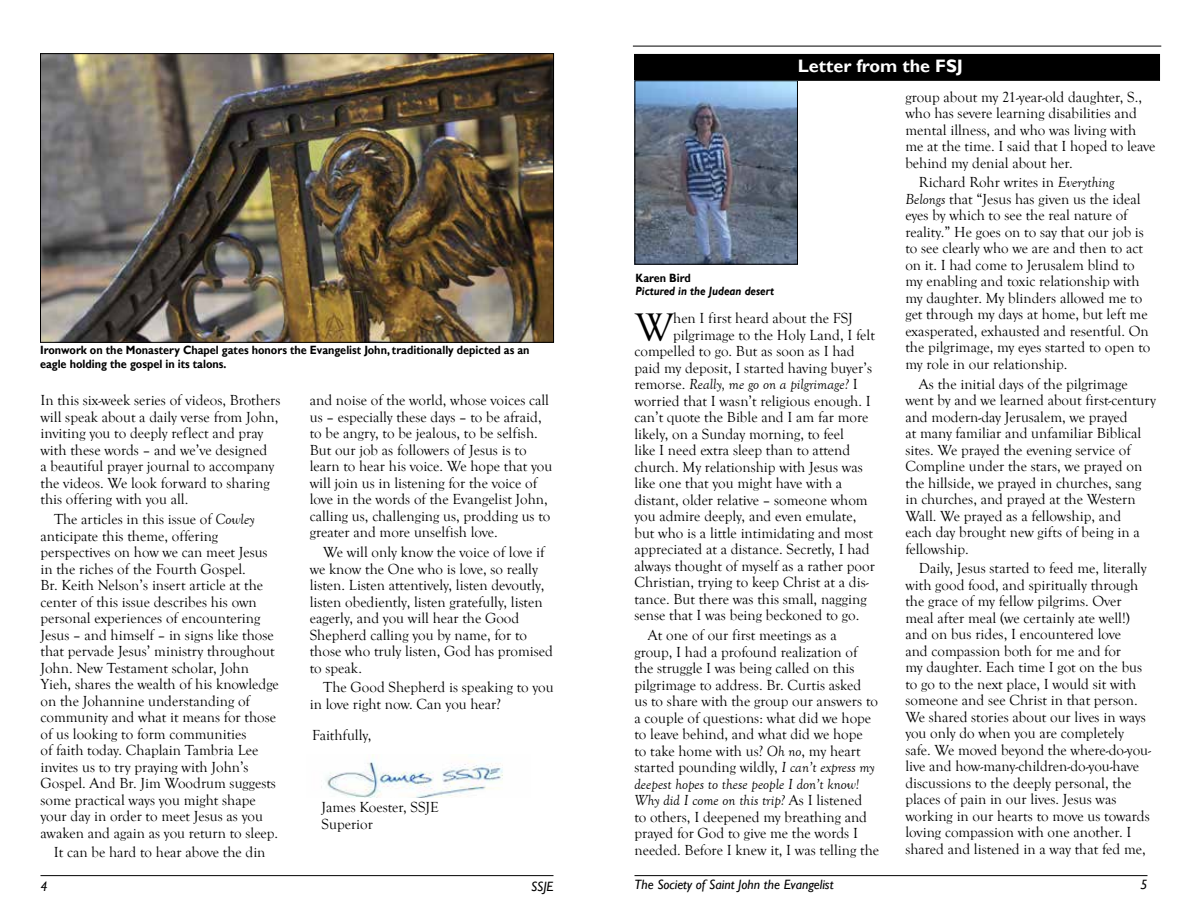
<style>
.page{position:relative;width:1188px;height:918px;background:#fff}
.page>*{position:absolute;margin:0;border:0;box-sizing:border-box;transform-origin:0 0}
.t1{font:39.45px "Goudy Old Style T";color:#000}
.t2{font:700 18px "Gill Sans";color:#fff}
.t3{font:15px/16.5px "Goudy Old Style T";color:#000}
.t4{font:italic 15px "Goudy Old Style T";color:#000}
.t5{font:italic 13.5px "Gill Sans";color:#000}
.t6{font:700 12px/13.5px "Gill Sans";color:#000;scale:.91 1}
.t7{font:italic 700 12px "Gill Sans";color:#000;scale:.91 1}
.s1{font-style:italic}
.s2{font-style:normal}
</style>
<div class="page">
<hr style="left:634px;top:875px;width:514px;height:1px;background:#000">
<hr style="left:40px;top:875px;width:514px;height:1px;background:#000">
<img style="left:321px;top:755px;width:182px;height:42px">
<hr style="left:633px;top:46px;width:528px;height:1px;background:#000">
<div style="left:635px;top:54px;width:525px;height:26px;background:#000"></div>
<div style="left:634px;top:54px;width:526px;height:27px;border:1px solid #000"></div>
<img style="left:636px;top:82px;width:160px;height:181px">
<div style="left:634px;top:80px;width:164px;height:185px;border:1px solid #000"></div>
<img style="left:42px;top:55px;width:510px;height:286px">
<div style="left:40px;top:53px;width:514px;height:290px;border:1px solid #000"></div>
<p class="t6" style="left:40px;top:344px;width:539px">Ironwork on the Monastery Chapel gates honors the Evangelist John, traditionally depicted as an eagle holding the gospel in its talons.</p>
<p class="t3" style="left:40px;top:393px;width:242px">In this six-week series of videos, Brothers will speak about a daily verse from John, inviting you to deeply reflect and pray with these words – and we’ve designed<br>a beautiful prayer journal to accompany the videos. We look forward to sharing this offering with you all.</p>
<p class="t3" style="left:40px;top:511px;width:240px;text-indent:14px">The articles in this issue of <span class="s1">Cowley </span>anticipate this theme, offering perspectives on how we can meet Jesus in the riches of the Fourth Gospel.<br>Br. Keith Nelson’s insert article at the center of this issue describes his own personal experiences of encountering Jesus – and himself – in signs like those that pervade Jesus’ ministry throughout John. New Testament scholar, John Yieh, shares the wealth of his knowledge on the Johannine understanding of community and what it means for those of us looking to form communities<br>of faith today. Chaplain Tambria Lee invites us to try praying with John’s Gospel. And Br. Jim Woodrum suggests some practical ways you might shape your day in order to meet Jesus as you awaken and again as you return to sleep.</p>
<p class="t3" style="left:54px;top:845px;width:213px">It can be hard to hear above the din</p>
<p class="t3" style="left:310px;top:393px;width:244px">and noise of the world, whose voices call us – especially these days – to be afraid, to be angry, to be jealous, to be selfish.<br>But our job as followers of Jesus is to learn to hear his voice. We hope that you will join us in listening for the voice of love in the words of the Evangelist John, calling us, challenging us, prodding us to greater and more unselfish love.</p>
<p class="t3" style="left:310px;top:544px;width:245px;text-indent:13px">We will only know the voice of love if we know the One who is love, so really listen. Listen attentively, listen devoutly, listen obediently, listen gratefully, listen eagerly, and you will hear the Good Shepherd calling you by name, for to those who truly listen, God has promised to speak.</p>
<p class="t3" style="left:310px;top:680px;width:245px;text-indent:13px">The Good Shepherd is speaking to you in love right now. Can you hear?</p>
<p class="t3" style="left:312px;top:727px;width:61px">Faithfully,</p>
<p class="t3" style="left:322px;top:799px;width:119px;line-height:17.4px">James Koester, SSJE<br>Superior</p>
<p class="t2" style="left:798px;top:55px;width:167px">Letter from the FSJ</p>
<p class="t6" style="left:636px;top:271px;width:62px">Karen Bird</p>
<p class="t7" style="left:636px;top:284px;width:154px">Pictured in the Judean desert</p>
<h1 class="t1" style="left:635px;top:305px;width:40px">W</h1>
<p class="t3" style="left:673px;top:311px;width:181px">hen I first heard about the FSJ</p>
<p class="t3" style="left:673px;top:327px;width:203px">pilgrimage to the Holy Land, I felt</p>
<p class="t3" style="left:634px;top:344px;width:222px">compelled to go. But as soon as I had</p>
<p class="t3" style="left:634px;top:360px;width:239px">paid my deposit, I started having buyer’s</p>
<p class="t4" style="left:634px;top:376px;width:225px"><span class="s2">remorse.</span> Really, me go on a pilgrimage? <span class="s2">I</span></p>
<p class="t3" style="left:634px;top:393px;width:238px">worried that I wasn’t religious enough. I</p>
<p class="t3" style="left:634px;top:410px;width:235px">can’t quote the Bible and I am far more</p>
<p class="t3" style="left:634px;top:426px;width:211px">likely, on a Sunday morning, to feel</p>
<p class="t3" style="left:634px;top:443px;width:217px">like I need extra sleep than to attend</p>
<p class="t3" style="left:634px;top:459px;width:230px">church. My relationship with Jesus was</p>
<p class="t3" style="left:634px;top:476px;width:209px">like one that you might have with a</p>
<p class="t3" style="left:634px;top:492px;width:235px">distant, older relative – someone whom</p>
<p class="t3" style="left:634px;top:509px;width:223px">you admire deeply, and even emulate,</p>
<p class="t3" style="left:634px;top:525px;width:240px">but who is a little intimidating and most</p>
<p class="t3" style="left:634px;top:542px;width:237px">appreciated at a distance. Secretly, I had</p>
<p class="t3" style="left:634px;top:558px;width:242px">always thought of myself as a rather poor</p>
<p class="t3" style="left:634px;top:575px;width:236px">Christian, trying to keep Christ at a dis-</p>
<p class="t3" style="left:634px;top:591px;width:234px">tance. But there was this small, nagging</p>
<p class="t3" style="left:634px;top:608px;width:226px">sense that I was being beckoned to go.</p>
<p class="t3" style="left:634px;top:627px;width:246px;text-indent:14px">At one of our first meetings as a<br>group, I had a profound realization of the struggle I was being called on this pilgrimage to address. Br. Curtis asked<br>us to share with the group our answers to a couple of questions: what did we hope to leave behind, and what did we hope<br>to take home with us? <span class="s1">Oh no</span>, my heart started pounding wildly, <span class="s1">I can’t express my deepest hopes to these people I don’t know!<br>Why did I come on this trip?</span> As I listened<br>to others, I deepened my breathing and prayed for God to give me the words I needed. Before I knew it, I was telling the</p>
<p class="t3" style="left:905px;top:89px;width:252px">group about my 21-year-old daughter, S., who has severe learning disabilities and mental illness, and who was living with me at the time. I said that I hoped to leave behind my denial about her.</p>
<p class="t3" style="left:905px;top:174px;width:246px;text-indent:13px">Richard Rohr writes in <span class="s1">Everything Belongs</span> that “Jesus has given us the ideal eyes by which to see the real nature of reality.” He goes on to say that our job is to see clearly who we are and then to act on it. I had come to Jerusalem blind to my enabling and toxic relationship with my daughter. My blinders allowed me to get through my days at home, but left me exasperated, exhausted and resentful. On the pilgrimage, my eyes started to open to my role in our relationship.</p>
<p class="t3" style="left:905px;top:376px;width:252px;text-indent:13px">As the initial days of the pilgrimage went by and we learned about first-century and modern-day Jerusalem, we prayed<br>at many familiar and unfamiliar Biblical sites. We prayed the evening service of Compline under the stars, we prayed on the hillside, we prayed in churches, sang in churches, and prayed at the Western Wall. We prayed as a fellowship, and<br>each day brought new gifts of being in a fellowship.</p>
<p class="t3" style="left:905px;top:560px;width:247px;text-indent:13px">Daily, Jesus started to feed me, literally with good food, and spiritually through the grace of my fellow pilgrims. Over meal after meal (we certainly ate well!) and on bus rides, I encountered love<br>and compassion both for me and for<br>my daughter. Each time I got on the bus to go to the next place, I would sit with someone and see Christ in that person.<br>We shared stories about our lives in ways you only do when you are completely safe. We moved beyond the where-do-you&shy;live and how-many-children-do-you-have discussions to the deeply personal, the places of pain in our lives. Jesus was working in our hearts to move us towards loving compassion with one another. I shared and listened in a way that fed me,</p>
<p class="t5" style="left:40px;top:879px;width:9px">4</p>
<p class="t5" style="left:531px;top:879px;width:24px">SSJE</p>
<p class="t5" style="left:634px;top:877px;width:200px">The Society of Saint John the Evangelist</p>
<p class="t5" style="left:1140px;top:876px;width:9px">5</p>
</div>
